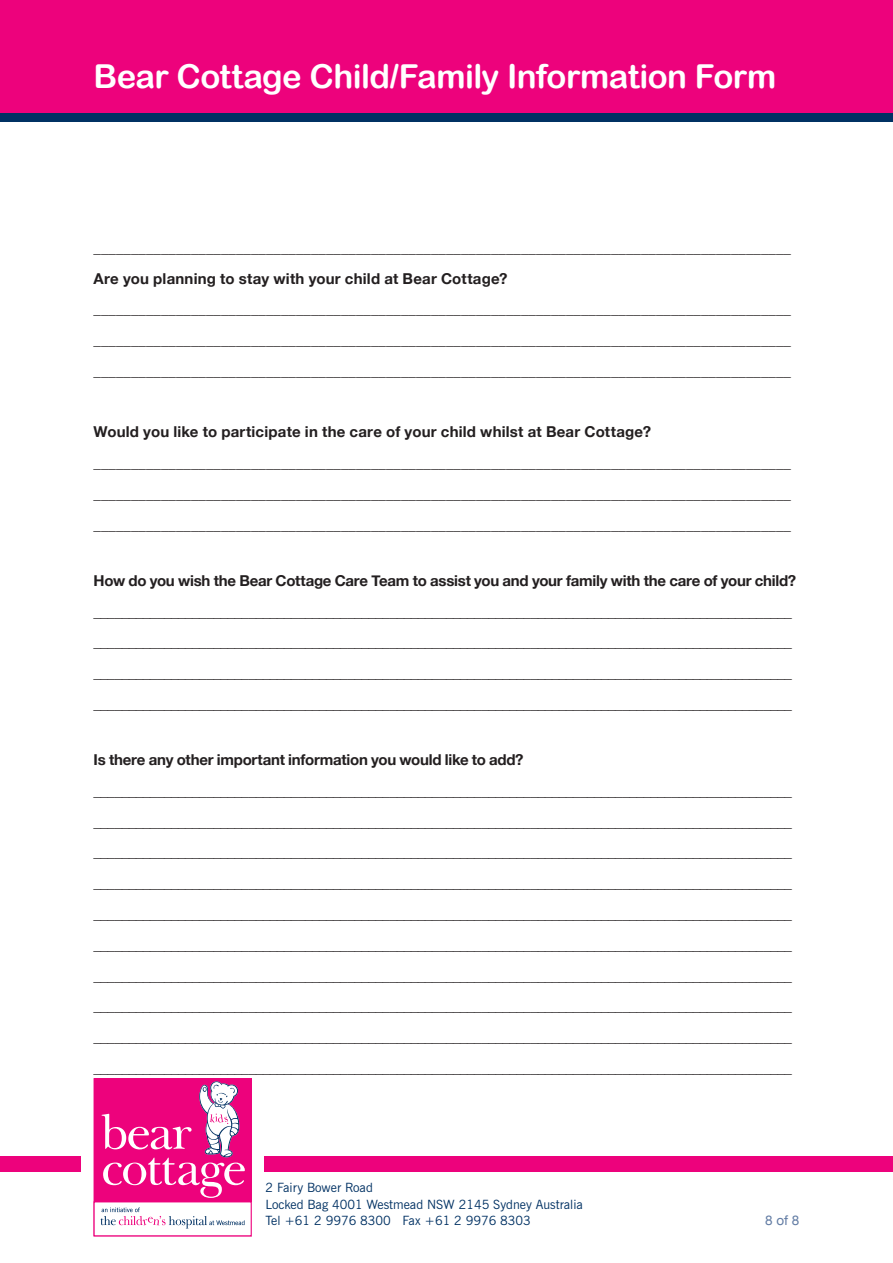
<style>
.page{position:relative;width:893px;height:1263px;background:#fff}
.page>*{position:absolute;margin:0;border:0;box-sizing:border-box;transform-origin:0 0}
.t1{font:33px "Arial Rounded MT Bold";letter-spacing:-.015em;color:#fff}
.Body{font:700 15px "Helvetica Neue";letter-spacing:-.01em;color:#231f20}
.Body-2{font:700 15px "Helvetica Neue";letter-spacing:.015em;color:#231f20}
.t2{font:13.5px "Helvetica Neue";color:#627ca4}
.t3{font:12.75px/16.5px "News Gothic BT";color:#003163}
</style>
<div class="page">
<div style="left:0;top:1156px;width:893px;height:15px;background:#ed027c"></div>
<div style="left:0;top:112px;width:893px;height:9px;background:#003163"></div>
<div style="left:0;top:0;width:893px;height:112px;background:#ed027c"></div>
<div style="left:81px;top:1066px;width:183px;height:183px;background:#fff"></div>
<div style="left:94px;top:1079px;width:157px;height:157px;background:#ed027c"></div>
<div style="left:94px;top:1078px;width:158px;height:158px;border:1px solid #ed027c"></div>
<div style="left:94px;top:1202px;width:157px;height:34px;background:#fff"></div>
<div style="left:94px;top:1201px;width:158px;height:35px;border:1px solid #ed027c"></div>
<svg style="left:101px;top:1207px;width:144px;height:21px"></svg>
<svg style="left:102px;top:1081px;width:143px;height:117px"></svg>
<h1 class="t1" style="left:94px;top:57px;width:684px">Bear Cottage Child/Family Information Form</h1>
<p class="Body" style="left:94px;top:236px;width:699px">_____________________________________________________________________________________________</p>
<p class="Body-2" style="left:94px;top:266px;width:416px">Are you planning to stay with your child at Bear Cottage?</p>
<p class="Body" style="left:94px;top:297px;width:699px">_____________________________________________________________________________________________</p>
<p class="Body" style="left:94px;top:328px;width:699px">_____________________________________________________________________________________________</p>
<p class="Body" style="left:94px;top:359px;width:699px">_____________________________________________________________________________________________</p>
<p class="Body-2" style="left:94px;top:420px;width:559px">Would you like to participate in the care of your child whilst at Bear Cottage?</p>
<p class="Body" style="left:94px;top:451px;width:699px">_____________________________________________________________________________________________</p>
<p class="Body" style="left:94px;top:482px;width:699px">_____________________________________________________________________________________________</p>
<p class="Body" style="left:94px;top:512px;width:699px">_____________________________________________________________________________________________</p>
<p class="Body" style="left:94px;top:569px;width:704px">How do you wish the Bear Cottage Care Team to assist you and your family with the care of your child?</p>
<p class="Body" style="left:94px;top:599px;width:700px">___________________________________________________________________________________________________</p>
<p class="Body" style="left:94px;top:630px;width:700px">___________________________________________________________________________________________________</p>
<p class="Body" style="left:94px;top:661px;width:700px">___________________________________________________________________________________________________</p>
<p class="Body" style="left:94px;top:692px;width:700px">___________________________________________________________________________________________________</p>
<p class="Body" style="left:94px;top:748px;width:432px">Is there any other important information you would like to add?</p>
<p class="Body" style="left:94px;top:779px;width:700px">___________________________________________________________________________________________________</p>
<p class="Body" style="left:94px;top:809px;width:700px">___________________________________________________________________________________________________</p>
<p class="Body" style="left:94px;top:840px;width:700px">___________________________________________________________________________________________________</p>
<p class="Body" style="left:94px;top:871px;width:700px">___________________________________________________________________________________________________</p>
<p class="Body" style="left:94px;top:902px;width:700px">___________________________________________________________________________________________________</p>
<p class="Body" style="left:94px;top:933px;width:700px">___________________________________________________________________________________________________</p>
<p class="Body" style="left:94px;top:963px;width:700px">___________________________________________________________________________________________________</p>
<p class="Body" style="left:94px;top:994px;width:700px">___________________________________________________________________________________________________</p>
<p class="Body" style="left:94px;top:1025px;width:700px">___________________________________________________________________________________________________</p>
<p class="Body" style="left:94px;top:1056px;width:700px">___________________________________________________________________________________________________</p>
<p class="t3" style="left:266px;top:1179px;width:319px">2 Fairy Bower Road<br>Locked Bag 4001 Westmead NSW 2145 Sydney Australia<br>Tel +61 2 9976 8300 Fax +61 2 9976 8303</p>
<p class="t2" style="left:765px;top:1211px;width:36px">8 of 8</p>
</div>
